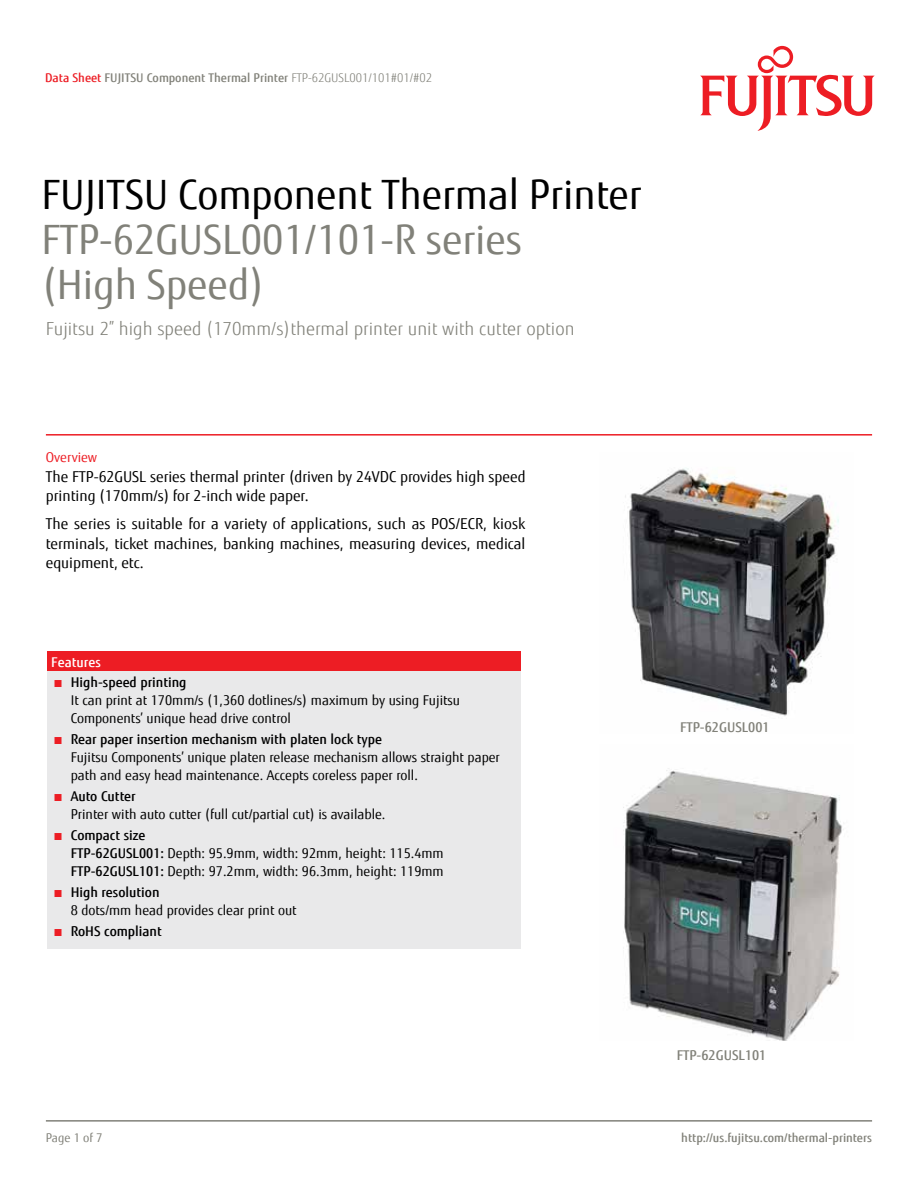
<style>
.page{position:relative;width:918px;height:1188px;background:#fff}
.page>*{position:absolute;margin:0;border:0;box-sizing:border-box;transform-origin:0 0}
.t1{font:40.5px/45px "Fujitsu Sans";color:#818179}
.t2{font:40.5px "Fujitsu Sans";color:#000}
.t3{font:300 18px "Fujitsu Sans";color:#818179}
.t4{font:15px/19.5px "Fujitsu Sans";color:#000}
.t5{font:13.5px/18px "Fujitsu Sans";color:#000}
.t6{font:500 13.5px "Fujitsu Sans";color:#818179}
.t7{font:500 13.5px "Fujitsu Sans";color:#000}
.t8{font:13.5px "Fujitsu Sans";color:#ed1d24}
.t9{font:500 13.5px "Fujitsu Sans";color:#fff}
.t10{font:500 12px "Fujitsu Sans";color:#818179}
.t11{font:12px "Fujitsu Sans";color:#818179}
.s1{color:#ed1d24}
.s2{font-weight:300}
.s3{font-weight:300;color:#ed1d24}
.s4{font-weight:500}
</style>
<div class="page">
<svg style="left:700px;top:46px;width:175px;height:85px"></svg>
<hr style="left:46px;top:434px;width:826px;height:2px;background:#ed1d24">
<hr style="left:46px;top:1120px;width:826px;height:2px;background:#818179">
<img style="left:625px;top:468px;width:214px;height:248px">
<div style="left:47px;top:652px;width:473px;height:19px;background:#ed1d24"></div>
<div style="left:47px;top:671px;width:473px;height:277px;background:#e9e9ea"></div>
<img style="left:623px;top:768px;width:221px;height:272px">
<p class="t10" style="left:45px;top:70px;width:389px"><span class="s1">Data Sheet</span> FUJITSU Component Thermal Printer <span class="s2">FTP-62GUSL001/101#01/#02</span></p>
<h1 class="t2" style="left:41px;top:170px;width:602px">FUJITSU Component Thermal Printer</h1>
<h1 class="t1" style="left:41px;top:217px;width:482px">FTP-62GUSL001/101-R series (High Speed)</h1>
<h2 class="t3" style="left:46px;top:318px;width:530px">Fujitsu 2” high speed (170mm/s)thermal printer unit with cutter option</h2>
<p class="t8" style="left:46px;top:450px;width:53px">Overview</p>
<p class="t4" style="left:46px;top:467px;width:481px">The FTP-62GUSL series thermal printer (driven by 24VDC provides high speed printing (170mm/s) for 2-inch wide paper.</p>
<p class="t4" style="left:46px;top:515px;width:481px;text-align:justify">The series is suitable for a variety of applications, such as POS/ECR, kiosk terminals, ticket machines, banking machines, measuring devices, medical equipment, etc.</p>
<p class="t9" style="left:51px;top:654px;width:51px">Features</p>
<p class="t5" style="left:71px;top:674px;width:391px;text-indent:-18px"><span class="s3">■</span> <span class="s4">High-speed printing<br></span>It can print at 170mm/s (1,360 dotlines/s) maximum by using Fujitsu<br>Components’ unique head drive control</p>
<p class="t5" style="left:71px;top:731px;width:431px;text-indent:-18px"><span class="s3">■</span> <span class="s4">Rear paper insertion mechanism with platen lock type<br></span>Fujitsu Components’ unique platen release mechanism allows straight paper path and easy head maintenance. Accepts coreless paper roll.</p>
<p class="t5" style="left:71px;top:788px;width:316px;text-indent:-18px"><span class="s3">■</span> <span class="s4">Auto Cutter<br></span>Printer with auto cutter (full cut/partial cut) is available.</p>
<p class="t5" style="left:71px;top:827px;width:374px;text-indent:-18px"><span class="s3">■</span> <span class="s4">Compact size<br>FTP-62GUSL001:</span> Depth: 95.9mm, width: 92mm, height: 115.4mm<br><span class="s4">FTP-62GUSL101:</span> Depth: 97.2mm, width: 96.3mm, height: 119mm</p>
<p class="t5" style="left:71px;top:884px;width:227px;text-indent:-18px"><span class="s3">■</span> <span class="s4">High resolution<br></span>8 dots/mm head provides clear print out</p>
<p class="t7" style="left:53px;top:923px;width:110px"><span class="s3">■</span> RoHS compliant</p>
<p class="t6" style="left:680px;top:719px;width:91px">FTP-62GUSL001</p>
<p class="t6" style="left:677px;top:1047px;width:91px">FTP-62GUSL101</p>
<p class="t11" style="left:46px;top:1131px;width:58px">Page 1 of 7</p>
<p class="t10" style="left:681px;top:1131px;width:192px">http://us.fujitsu.com/thermal-printers</p>
</div>
